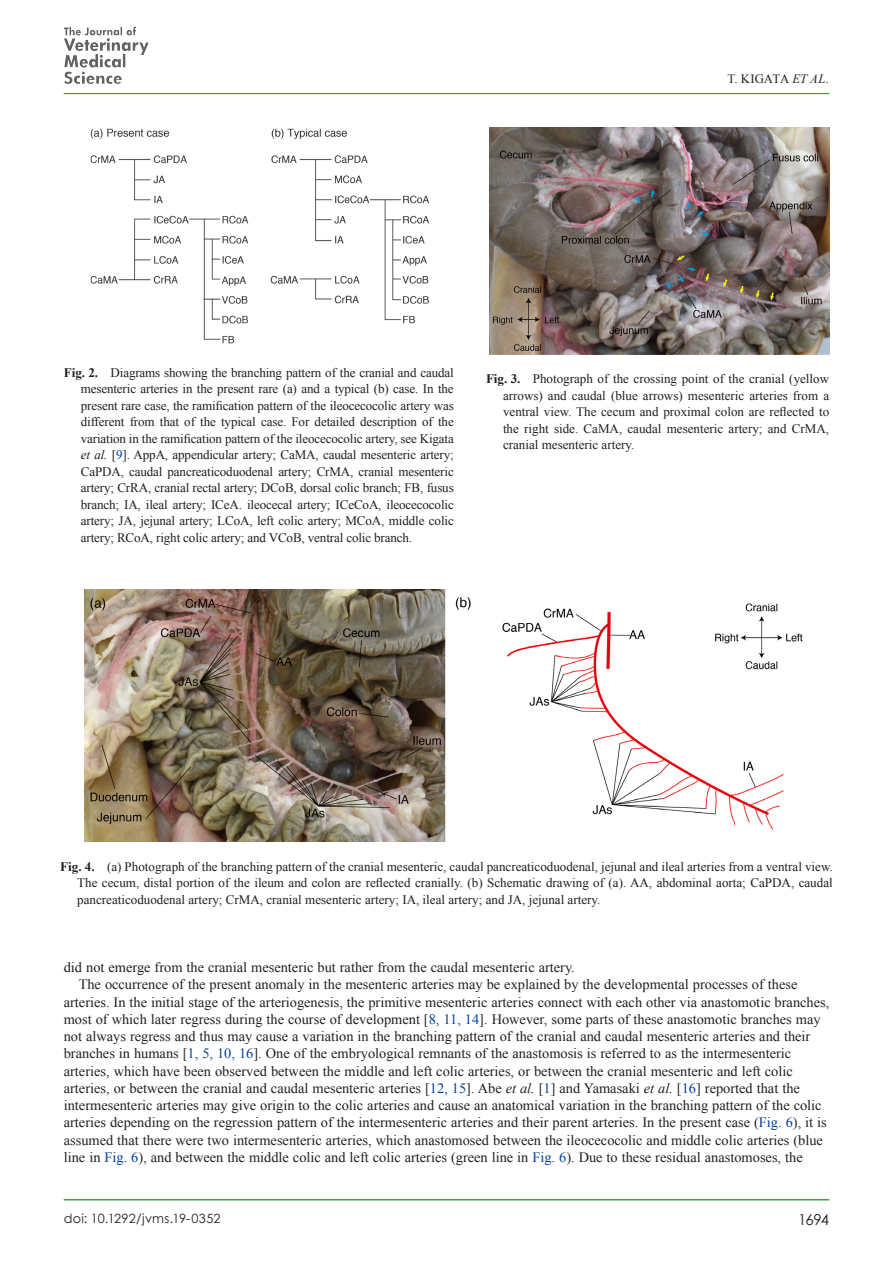
<style>
.page{position:relative;width:893px;height:1263px;background:#fff}
.page>*{position:absolute;margin:0;border:0;box-sizing:border-box;transform-origin:0 0}
.t1{font:15px "Century Gothic";color:#231f20}
.t2{font:14.25px "Times New Roman";color:#231f20}
.t3{font:13.05px/16.5px "Times New Roman";color:#231f20;text-align:justify}
.t4{font:12.75px "Century Gothic";letter-spacing:.02em;color:#231f20}
.t5{font:12.75px "Times New Roman";letter-spacing:-.01em;color:#231f20}
.s1{font-style:italic}
.s2{font-weight:700}
.s3{color:#003f98}
</style>
<div class="page">
<img style="left:64px;top:27px;width:74px;height:24px">
<hr style="left:64px;top:93px;width:765px;height:1px;background:#2aa738">
<hr style="left:64px;top:1199px;width:765px;height:1px;background:#2aa738">
<img style="left:90px;top:128px;width:340px;height:216px">
<img style="left:489px;top:128px;width:340px;height:226px">
<img style="left:84px;top:590px;width:719px;height:252px">
<p class="t5" style="left:727px;top:70px;width:103px">T. KIGATA <span class="s1">ET AL.</span></p>
<p class="t3" style="left:81px;top:364px;width:375px;text-indent:-17px"><span class="s2">Fig. 2.</span> Diagrams showing the branching pattern of the cranial and caudal mesenteric arteries in the present rare (a) and a typical (b) case. In the present rare case, the ramification pattern of the ileocecocolic artery was different from that of the typical case. For detailed description of the variation in the ramification pattern of the ileocecocolic artery, see Kigata <span class="s1">et al.</span> [<span class="s3">9</span>]. AppA, appendicular artery; CaMA, caudal mesenteric artery; CaPDA, caudal pancreaticoduodenal artery; CrMA, cranial mesenteric artery; CrRA, cranial rectal artery; DCoB, dorsal colic branch; FB, fusus branch; IA, ileal artery; ICeA. ileocecal artery; ICeCoA, ileocecocolic artery; JA, jejunal artery; LCoA, left colic artery; MCoA, middle colic artery; RCoA, right colic artery; and VCoB, ventral colic branch.</p>
<p class="t3" style="left:503px;top:371px;width:328px;text-indent:-17px"><span class="s2">Fig. 3.</span> Photograph of the crossing point of the cranial (yellow arrows) and caudal (blue arrows) mesenteric arteries from a ventral view. The cecum and proximal colon are reflected to the right side. CaMA, caudal mesenteric artery; and CrMA, cranial mesenteric artery.</p>
<p class="t3" style="left:77px;top:858px;width:757px;text-indent:-17px"><span class="s2">Fig. 4.</span> (a) Photograph of the branching pattern of the cranial mesenteric, caudal pancreaticoduodenal, jejunal and ileal arteries from a ventral view.<br>The cecum, distal portion of the ileum and colon are reflected cranially. (b) Schematic drawing of (a). AA, abdominal aorta; CaPDA, caudal pancreaticoduodenal artery; CrMA, cranial mesenteric artery; IA, ileal artery; and JA, jejunal artery.</p>
<p class="t2" style="left:64px;top:958px;width:513px">did not emerge from the cranial mesenteric but rather from the caudal mesenteric artery.</p>
<p class="t2" style="left:79px;top:975px;width:720px">The occurrence of the present anomaly in the mesenteric arteries may be explained by the developmental processes of these</p>
<p class="t2" style="left:64px;top:992px;width:767px">arteries. In the initial stage of the arteriogenesis, the primitive mesenteric arteries connect with each other via anastomotic branches,</p>
<p class="t2" style="left:64px;top:1009px;width:758px">most of which later regress during the course of development [<span class="s3">8, 11, 14</span>]. However, some parts of these anastomotic branches may</p>
<p class="t2" style="left:64px;top:1027px;width:748px">not always regress and thus may cause a variation in the branching pattern of the cranial and caudal mesenteric arteries and their</p>
<p class="t2" style="left:64px;top:1044px;width:729px">branches in humans [<span class="s3">1, 5, 10, 16</span>]. One of the embryological remnants of the anastomosis is referred to as the intermesenteric</p>
<p class="t2" style="left:64px;top:1061px;width:731px">arteries, which have been observed between the middle and left colic arteries, or between the cranial mesenteric and left colic</p>
<p class="t2" style="left:64px;top:1078px;width:738px">arteries, or between the cranial and caudal mesenteric arteries [<span class="s3">12, 15</span>]. Abe <span class="s1">et al.</span> [<span class="s3">1</span>] and Yamasaki <span class="s1">et al.</span> [<span class="s3">16</span>] reported that the</p>
<p class="t2" style="left:64px;top:1096px;width:759px">intermesenteric arteries may give origin to the colic arteries and cause an anatomical variation in the branching pattern of the colic</p>
<p class="t2" style="left:64px;top:1113px;width:764px">arteries depending on the regression pattern of the intermesenteric arteries and their parent arteries. In the present case (<span class="s3">Fig. 6</span>), it is</p>
<p class="t2" style="left:64px;top:1130px;width:761px">assumed that there were two intermesenteric arteries, which anastomosed between the ileocecocolic and middle colic arteries (blue</p>
<p class="t2" style="left:64px;top:1147px;width:740px">line in <span class="s3">Fig. 6</span>), and between the middle colic and left colic arteries (green line in <span class="s3">Fig. 6</span>). Due to these residual anastomoses, the</p>
<p class="t4" style="left:64px;top:1209px;width:158px">doi: 10.1292/jvms.19-0352</p>
<p class="t1" style="left:798px;top:1209px;width:33px">1694</p>
</div>
